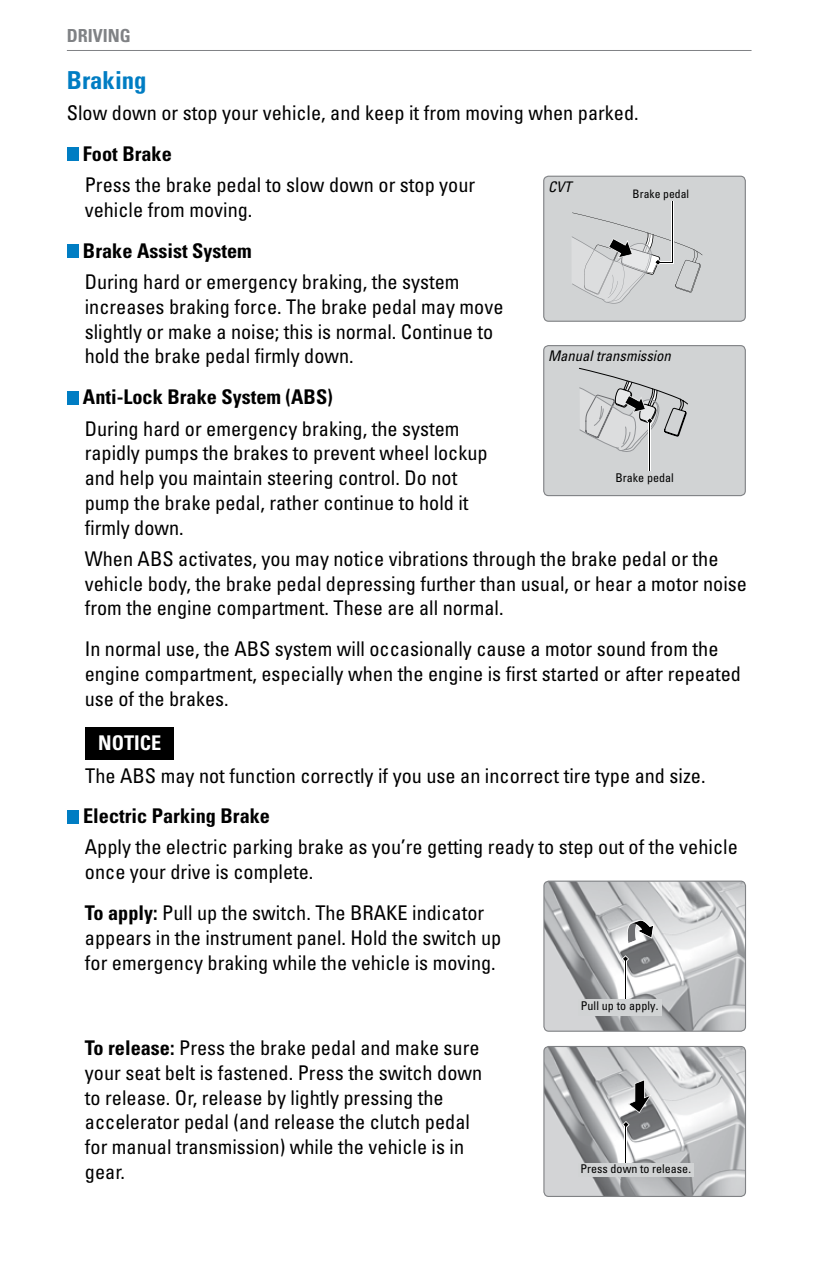
<style>
.page{position:relative;width:831px;height:1276px;background:#fff}
.page>*{position:absolute;margin:0;border:0;box-sizing:border-box;transform-origin:0 0}
.t1{font:700 condensed 24.75px "Univers LT Std";color:#007dc3}
.t2{font:condensed 20.25px/24.8px "Univers LT Std";color:#000}
.t3{font:700 condensed 20.25px "Univers LT Std";color:#000}
.t4{font:700 condensed 20.25px "Univers LT Std";color:#fff}
.t5{font:700 condensed 18px "Univers LT Std";color:#808285}
.t6{font:italic condensed 14.62px "Univers LT Std";color:#000}
.t7{font:condensed 12.15px "Univers LT Std";color:#000}
.t8{font:condensed 11.7px "Univers LT Std";color:#000}
.s1{font-weight:700}
</style>
<div class="page">
<hr style="left:67px;top:50px;width:684px;height:1px;background:#808285">
<div style="left:67px;top:148px;width:11px;height:13px;background:#007dc3"></div>
<div style="left:67px;top:245px;width:11px;height:13px;background:#007dc3"></div>
<div style="left:67px;top:391px;width:11px;height:13px;background:#007dc3"></div>
<svg style="left:543px;top:176px;width:202px;height:145px;background:#ced0d1"></svg>
<hr style="left:671px;top:202px;width:1px;height:60px;background:#000">
<div style="left:543px;top:176px;width:202px;height:146px;border:1px solid #808285;border-radius:5px"></div>
<svg style="left:543px;top:346px;width:202px;height:150px;background:#cdced0"></svg>
<hr style="left:649px;top:422px;width:1px;height:49px;background:#000">
<div style="left:543px;top:345px;width:202px;height:151px;border:1px solid #808285;border-radius:5px"></div>
<div style="left:85px;top:727px;width:89px;height:32px;background:#000"></div>
<div style="left:67px;top:810px;width:12px;height:13px;background:#007dc3"></div>
<img style="left:545px;top:882px;width:200px;height:149px">
<svg style="left:625px;top:920px;width:29px;height:24px"></svg>
<div style="left:578px;top:999px;width:84px;height:16px;background:#d1d3d4"></div>
<hr style="left:624px;top:960px;width:2px;height:39px;background:#fff">
<svg style="left:621px;top:955px;width:8px;height:7px"></svg>
<hr style="left:625px;top:960px;width:1px;height:39px;background:#000">
<div style="left:543px;top:880px;width:202px;height:152px;border:1px solid #808285;border-radius:5px"></div>
<img style="left:545px;top:1046px;width:200px;height:150px">
<svg style="left:627px;top:1079px;width:24px;height:34px"></svg>
<div style="left:578px;top:1163px;width:115px;height:13px;background:#d1d3d4"></div>
<hr style="left:624px;top:1125px;width:3px;height:38px;background:#fff">
<svg style="left:622px;top:1121px;width:7px;height:7px"></svg>
<hr style="left:625px;top:1125px;width:1px;height:38px;background:#000">
<div style="left:543px;top:1046px;width:202px;height:151px;border:1px solid #808285;border-radius:5px"></div>
<p class="t5" style="left:67px;top:25px;width:66px">DRIVING</p>
<p class="t1" style="left:67px;top:65px;width:81px">Braking</p>
<p class="t2" style="left:67px;top:100px;width:573px">Slow down or stop your vehicle, and keep it from moving when parked.</p>
<p class="t3" style="left:83px;top:141px;width:90px">Foot Brake</p>
<p class="t2" style="left:85px;top:172px;width:392px">Press the brake pedal to slow down or stop your vehicle from moving.</p>
<p class="t3" style="left:83px;top:238px;width:170px">Brake Assist System</p>
<p class="t2" style="left:85px;top:269px;width:420px">During hard or emergency braking, the system increases braking force. The brake pedal may move slightly or make a noise; this is normal. Continue to hold the brake pedal firmly down.</p>
<p class="t3" style="left:83px;top:385px;width:251px">Anti-Lock Brake System (ABS)</p>
<p class="t2" style="left:85px;top:416px;width:404px">During hard or emergency braking, the system rapidly pumps the brakes to prevent wheel lockup and help you maintain steering control. Do not pump the brake pedal, rather continue to hold it firmly down.</p>
<p class="t2" style="left:85px;top:546px;width:663px">When ABS activates, you may notice vibrations through the brake pedal or the vehicle body, the brake pedal depressing further than usual, or hear a motor noise from the engine compartment. These are all normal.</p>
<p class="t2" style="left:85px;top:636px;width:657px">In normal use, the ABS system will occasionally cause a motor sound from the engine compartment, especially when the engine is first started or after repeated use of the brakes.</p>
<p class="t6" style="left:548px;top:178px;width:25px">CVT</p>
<p class="t8" style="left:632px;top:187px;width:58px">Brake pedal</p>
<p class="t6" style="left:548px;top:346px;width:124px">Manual transmission</p>
<p class="t7" style="left:615px;top:469px;width:60px">Brake pedal</p>
<p class="t4" style="left:98px;top:731px;width:65px">NOTICE</p>
<p class="t2" style="left:85px;top:763px;width:621px">The ABS may not function correctly if you use an incorrect tire type and size.</p>
<p class="t3" style="left:83px;top:803px;width:188px">Electric Parking Brake</p>
<p class="t2" style="left:85px;top:834px;width:654px">Apply the electric parking brake as you’re getting ready to step out of the vehicle once your drive is complete.</p>
<p class="t2" style="left:85px;top:900px;width:418px"><span class="s1">To apply:</span> Pull up the switch. The BRAKE indicator appears in the instrument panel. Hold the switch up for emergency braking while the vehicle is moving.</p>
<p class="t2" style="left:85px;top:1035px;width:399px"><span class="s1">To release:</span> Press the brake pedal and make sure your seat belt is fastened. Press the switch down to release. Or, release by lightly pressing the accelerator pedal (and release the clutch pedal for manual transmission) while the vehicle is in gear.</p>
<p class="t7" style="left:580px;top:998px;width:79px">Pull up to apply.</p>
<p class="t7" style="left:580px;top:1161px;width:112px">Press down to release.</p>
</div>
